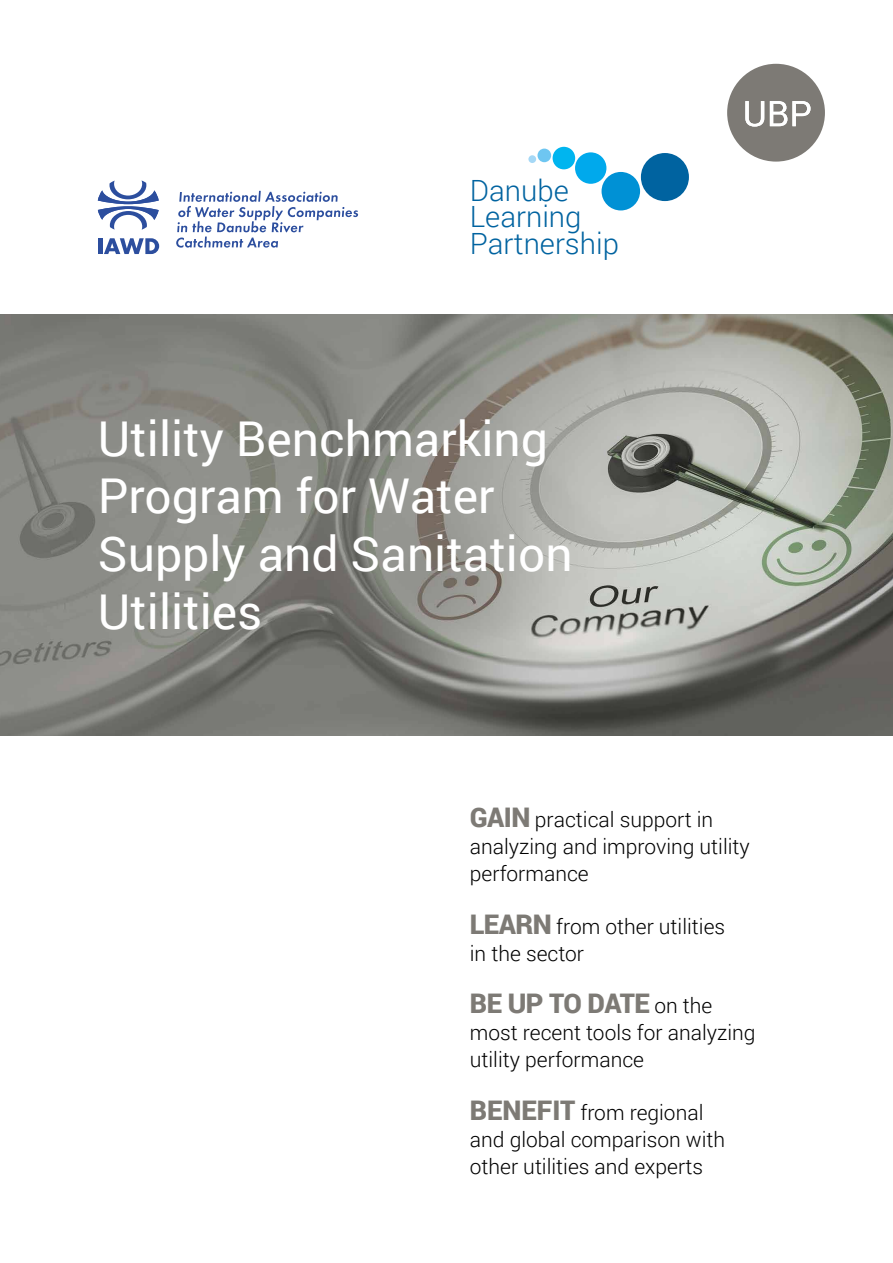
<style>
.page{position:relative;width:893px;height:1263px;background:#fff}
.page>*{position:absolute;margin:0;border:0;box-sizing:border-box;transform-origin:0 0}
.t1{font:48px/57.6px "Roboto";color:#fff}
.t2{font:300 29.25px/26.5px "Roboto";color:#0063a0}
.t3{font:900 27px "Roboto";letter-spacing:-.025em;color:#7d7a75}
.t4{font:300 21px/27px "Roboto";color:#000}
.s1{font-weight:900;font-size:27px;color:#7d7a75}
.s2{font-weight:300;font-size:21px;color:#000}
</style>
<div class="page">
<img style="left:0;top:315px;width:893px;height:420px">
<svg style="left:98px;top:180px;width:61px;height:50px"></svg>
<hr style="left:98px;top:238px;width:4px;height:16px;background:#2c4e9e">
<svg style="left:104px;top:238px;width:55px;height:16px"></svg>
<svg style="left:176px;top:191px;width:182px;height:57px"></svg>
<div style="left:641px;top:153px;width:48px;height:48px;background:#0063a0;border-radius:50%"></div>
<div style="left:602px;top:172px;width:38px;height:38px;background:#0091d5;border-radius:50%"></div>
<div style="left:575px;top:152px;width:31px;height:32px;background:#00a9ec;border-radius:50%"></div>
<div style="left:553px;top:147px;width:22px;height:22px;background:#00b5ef;border-radius:50%"></div>
<div style="left:537px;top:149px;width:14px;height:13px;background:#6ec6f1;border-radius:50%"></div>
<div style="left:528px;top:155px;width:8px;height:8px;background:#a5d8f6;border-radius:50%"></div>
<svg style="left:727px;top:64px;width:98px;height:98px"></svg>
<h2 class="t2" style="left:470px;top:176px;width:151px">Danube<br>Learning<br>Partnership</h2>
<h1 class="t1" style="left:98px;top:408px;width:476px">Utility Benchmarking<br>Program for Water<br>Supply and Sanitation<br>Utilities</h1>
<p class="t4" style="left:470px;top:805px;width:281px"><span class="s1">GAIN</span> practical support in analyzing and improving utility performance</p>
<p class="t4" style="left:470px;top:912px;width:257px"><span class="s1">LEARN</span> from other utilities in the sector</p>
<p class="t3" style="left:470px;top:984px;width:244px">BE UP TO DATE <span class="s2">on the</span></p>
<p class="t4" style="left:470px;top:1018px;width:287px">most recent tools for analyzing utility performance</p>
<p class="t4" style="left:470px;top:1098px;width:257px"><span class="s1">BENEFIT</span> from regional and global comparison with other utilities and experts</p>
</div>
